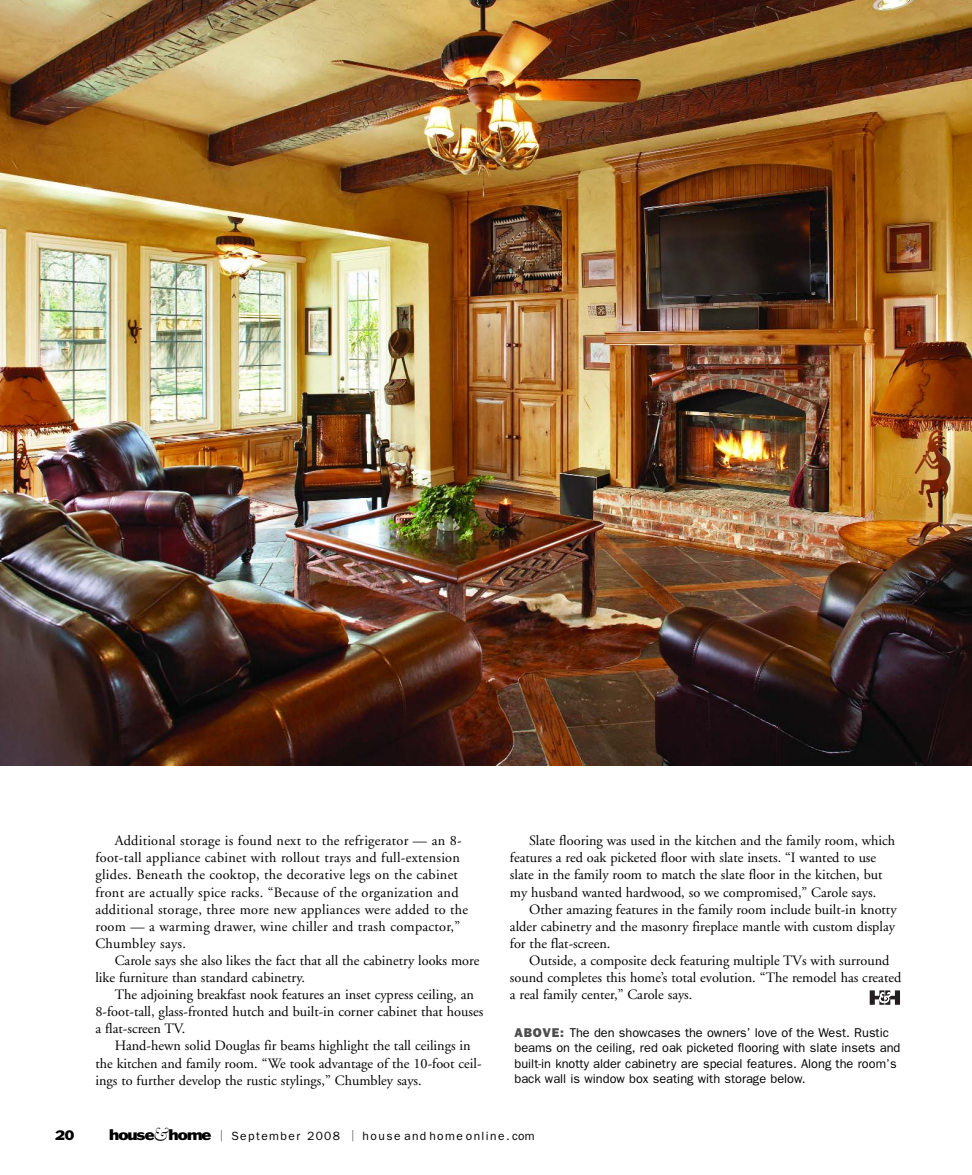
<style>
.page{position:relative;width:972px;height:1175px;background:#fff}
.page>*{position:absolute;margin:0;border:0;box-sizing:border-box;transform-origin:0 0}
.t1{font:14.25px/17.1px "Adobe Garamond";color:#000}
.t2{font:14.25px/17.1px "Adobe Garamond";letter-spacing:.02em;color:#000}
.t3{font:12.75px/15.3px "Franklin Gothic";color:#000}
.t4{font:12px "Franklin Gothic";letter-spacing:.12em;color:#000}
.t5{font:12px "Franklin Gothic Wide OL";color:#000}
.s1{font-weight:800;color:#4d4d4d}
.s2{font-family:"Franklin Gothic Wide OL";font-size:13.5px}
.s3{font-family:"Caslon H";font-style:italic;font-size:18px}
.s4{font-family:"Avant Garde";font-weight:200;font-size:13.5px}
</style>
<div class="page">
<img style="left:0;top:0;width:972px;height:765px">
<svg style="left:870px;top:1004px;width:30px;height:1px"></svg>
<svg style="left:870px;top:990px;width:30px;height:14px"></svg>
<p class="t2" style="left:95px;top:833px;width:374px;text-indent:19px">Additional storage is found next to the refrigerator — an 8- foot-tall appliance cabinet with rollout trays and full-extension glides. Beneath the cooktop, the decorative legs on the cabinet front are actually spice racks. “Because of the organization and additional storage, three more new appliances were added to the room — a warming drawer, wine chiller and trash compactor,” Chumbley says.</p>
<p class="t1" style="left:95px;top:953px;width:386px;text-indent:19px">Carole says she also likes the fact that all the cabinetry looks more like furniture than standard cabinetry.</p>
<p class="t1" style="left:95px;top:987px;width:389px;text-indent:19px">The adjoining breakfast nook features an inset cypress ceiling, an<br>8-foot-tall, glass-fronted hutch and built-in corner cabinet that houses a flat-screen TV.</p>
<p class="t1" style="left:95px;top:1038px;width:388px;text-indent:19px">Hand-hewn solid Douglas fir beams highlight the tall ceilings in the kitchen and family room. “We took advantage of the 10-foot ceil&shy;ings to further develop the rustic stylings,” Chumbley says.</p>
<p class="t1" style="left:510px;top:833px;width:387px;text-indent:19px">Slate flooring was used in the kitchen and the family room, which features a red oak picketed floor with slate insets. “I wanted to use slate in the family room to match the slate floor in the kitchen, but my husband wanted hardwood, so we compromised,” Carole says.</p>
<p class="t1" style="left:510px;top:901px;width:388px;text-align:justify;text-indent:19px">Other amazing features in the family room include built-in knotty alder cabinetry and the masonry fireplace mantle with custom display for the flat-screen.</p>
<p class="t1" style="left:510px;top:953px;width:393px;text-indent:19px">Outside, a composite deck featuring multiple TVs with surround sound completes this home’s total evolution. “The remodel has created a real family center,” Carole says.</p>
<p class="t3" style="left:514px;top:1026px;width:387px"><span class="s1">ABOVE:</span> The den showcases the owners’ love of the West. Rustic beams on the ceiling, red oak picketed flooring with slate insets and built-in knotty alder cabinetry are special features. Along the room’s back wall is window box seating with storage below.</p>
<p class="t5" style="left:55px;top:1130px;width:20px">20</p>
<p class="t4" style="left:109px;top:1131px;width:427px"><span class="s2">house</span><span class="s3">&amp;</span><span class="s2">home</span> <span class="s4">|</span> September 2008 <span class="s4">|</span> house and home online.com</p>
</div>
